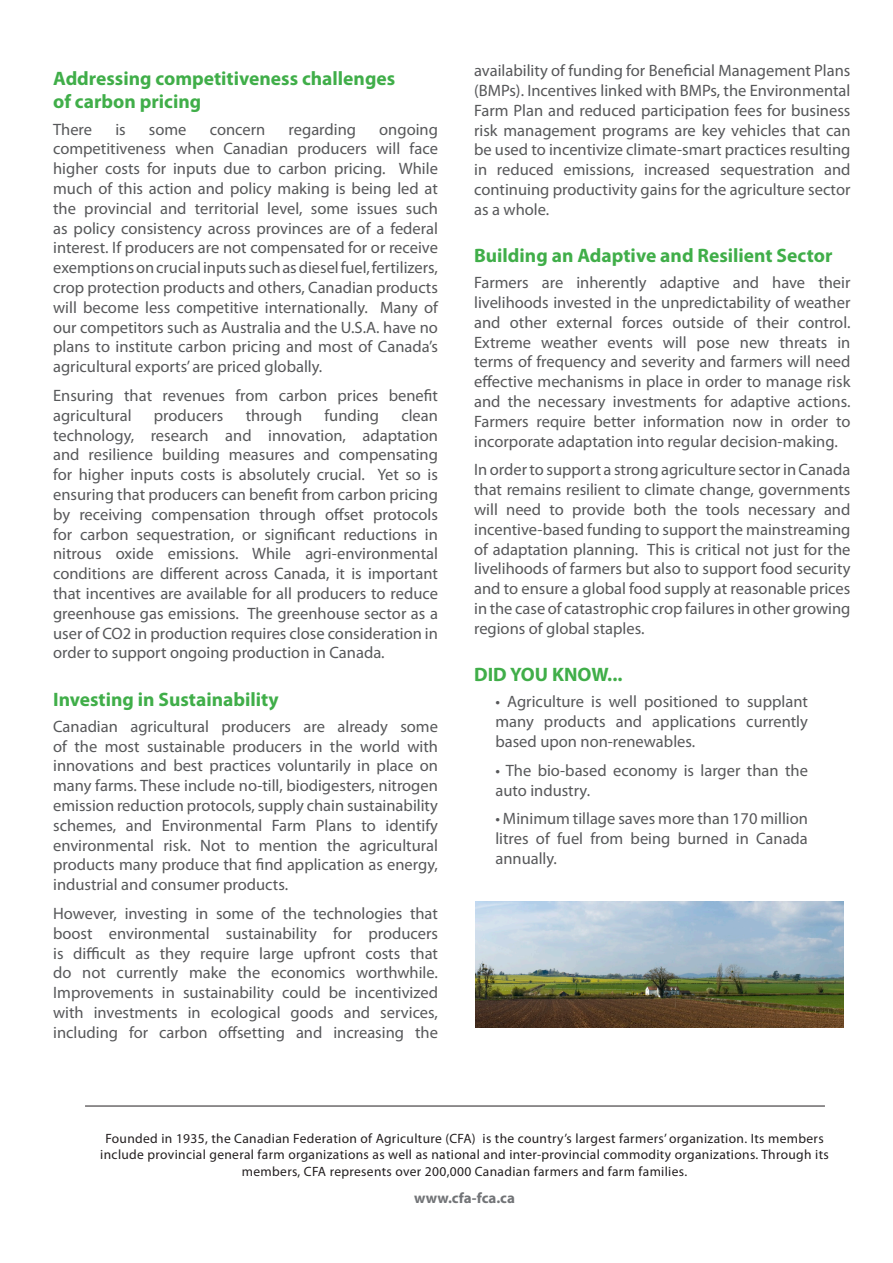
<style>
.page{position:relative;width:893px;height:1263px;background:#fff}
.page>*{position:absolute;margin:0;border:0;box-sizing:border-box;transform-origin:0 0}
.Subheader_2{font:700 19.5px/23.4px "Myriad Pro";color:#40ae49}
.t1{font:16.5px/19.8px "Myriad Pro";color:#57585a;text-align:justify}
.t2{font:700 15px "Myriad Pro";letter-spacing:.005em;color:#727477}
.Sidebar_body{font:13.5px/16.2px "Myriad Pro";letter-spacing:.025em;color:#231f20;text-align:center}
</style>
<div class="page">
<hr style="left:85px;top:1106px;width:740px;height:1px;background:#231f20">
<img style="left:475px;top:901px;width:368px;height:127px">
<p class="Subheader_2" style="left:53px;top:66px;width:344px">Addressing competitiveness challenges of carbon pricing</p>
<p class="t1" style="left:53px;top:119px;width:41px">There</p>
<p class="t1" style="left:115px;top:119px;width:12px">is</p>
<p class="t1" style="left:149px;top:119px;width:39px">some</p>
<p class="t1" style="left:210px;top:119px;width:57px">concern</p>
<p class="t1" style="left:289px;top:119px;width:69px">regarding</p>
<p class="t1" style="left:53px;top:119px;width:386px;text-indent:326px">ongoing competitiveness when Canadian producers will face higher costs for inputs due to carbon pricing. While much of this action and policy making is being led at the provincial and territorial level, some issues such as policy consistency across provinces are of a federal interest. If producers are not compensated for or receive exemptionsoncrucialinputssuchasdieselfuel,fertilizers, crop protection products and others, Canadian products will become less competitive internationally. Many of our competitors such as Australia and the U.S.A. have no plans to institute carbon pricing and most of Canada’s agricultural exports’ are priced globally.</p>
<p class="t1" style="left:53px;top:385px;width:386px">Ensuring that revenues from carbon prices benefit agricultural</p>
<p class="t1" style="left:154px;top:405px;width:71px">producers</p>
<p class="t1" style="left:246px;top:405px;width:58px">through</p>
<p class="t1" style="left:324px;top:405px;width:56px">funding</p>
<p class="t1" style="left:53px;top:405px;width:386px;text-indent:348px">clean technology, research and innovation, adaptation and resilience building measures and compensating for higher inputs costs is absolutely crucial. Yet so is ensuring that producers can benefit from carbon pricing by receiving compensation through offset protocols for carbon sequestration, or significant reductions in nitrous oxide emissions. While agri-environmental conditions are different across Canada, it is important that incentives are available for all producers to reduce greenhouse gas emissions. The greenhouse sector as a user of CO2 in production requires close consideration in order to support ongoing production in Canada.</p>
<p class="Subheader_2" style="left:53px;top:687px;width:227px">Investing in Sustainability</p>
<p class="t1" style="left:53px;top:716px;width:386px">Canadian agricultural producers are already some of the most sustainable producers in the world with innovations and best practices voluntarily in place on many farms. These include no-till, biodigesters, nitrogen emission reduction protocols, supply chain sustainability schemes, and Environmental Farm Plans to identify environmental risk. Not to mention the agricultural products many produce that find application as energy, industrial and consumer products.</p>
<p class="t1" style="left:53px;top:903px;width:386px">However, investing in some of the technologies that boost environmental sustainability for producers is difficult as they require large upfront costs that do not currently make the economics worthwhile.<br>Improvements in sustainability could be incentivized with investments in ecological goods and services, including for carbon offsetting and increasing the</p>
<p class="t1" style="left:474px;top:60px;width:378px">availability of funding for Beneficial Management Plans (BMPs). Incentives linked with BMPs, the Environmental Farm Plan and reduced participation fees for business risk management programs are key vehicles that can be used to incentivize climate-smart practices resulting in reduced emissions, increased sequestration and continuing productivity gains for the agriculture sector as a whole.</p>
<p class="Subheader_2" style="left:474px;top:243px;width:360px">Building an Adaptive and Resilient Sector</p>
<p class="t1" style="left:474px;top:273px;width:378px">Farmers are inherently adaptive and have their livelihoods invested in the unpredictability of weather and other external forces outside of their control.<br>Extreme weather events will pose new threats in terms of frequency and severity and farmers will need effective mechanisms in place in order to manage risk and the necessary investments for adaptive actions.<br>Farmers require better information now in order to incorporate adaptation into regular decision-making.</p>
<p class="t1" style="left:474px;top:460px;width:378px">In orderto support a strong agriculture sectorin Canada that remains resilient to climate change, governments will need to provide both the tools necessary and incentive-based funding to support the mainstreaming of adaptation planning. This is critical not just for the livelihoods of farmers but also to support food security and to ensure a global food supply at reasonable prices in the case of catastrophic crop failuresin other growing regions of global staples.</p>
<p class="Subheader_2" style="left:474px;top:662px;width:150px">DID YOU KNOW...</p>
<p class="t1" style="left:495px;top:692px;width:314px">• Agriculture is well positioned to supplant many products and applications currently based upon non-renewables.</p>
<p class="t1" style="left:495px;top:760px;width:314px">• The bio-based economy is larger than the auto industry.</p>
<p class="t1" style="left:495px;top:809px;width:314px">• Minimum tillage saves more than 170 million litres of fuel from being burned in Canada annually.</p>
<p class="Sidebar_body" style="left:100px;top:1130px;width:730px">Founded in 1935, the Canadian Federation of Agriculture (CFA) is the country’s largest farmers’ organization. Its members include provincial general farm organizations as well as national and inter-provincial commodity organizations. Through its members, CFA represents over 200,000 Canadian farmers and farm families.</p>
<p class="t2" style="left:414px;top:1188px;width:102px">www.cfa-fca.ca</p>
</div>
